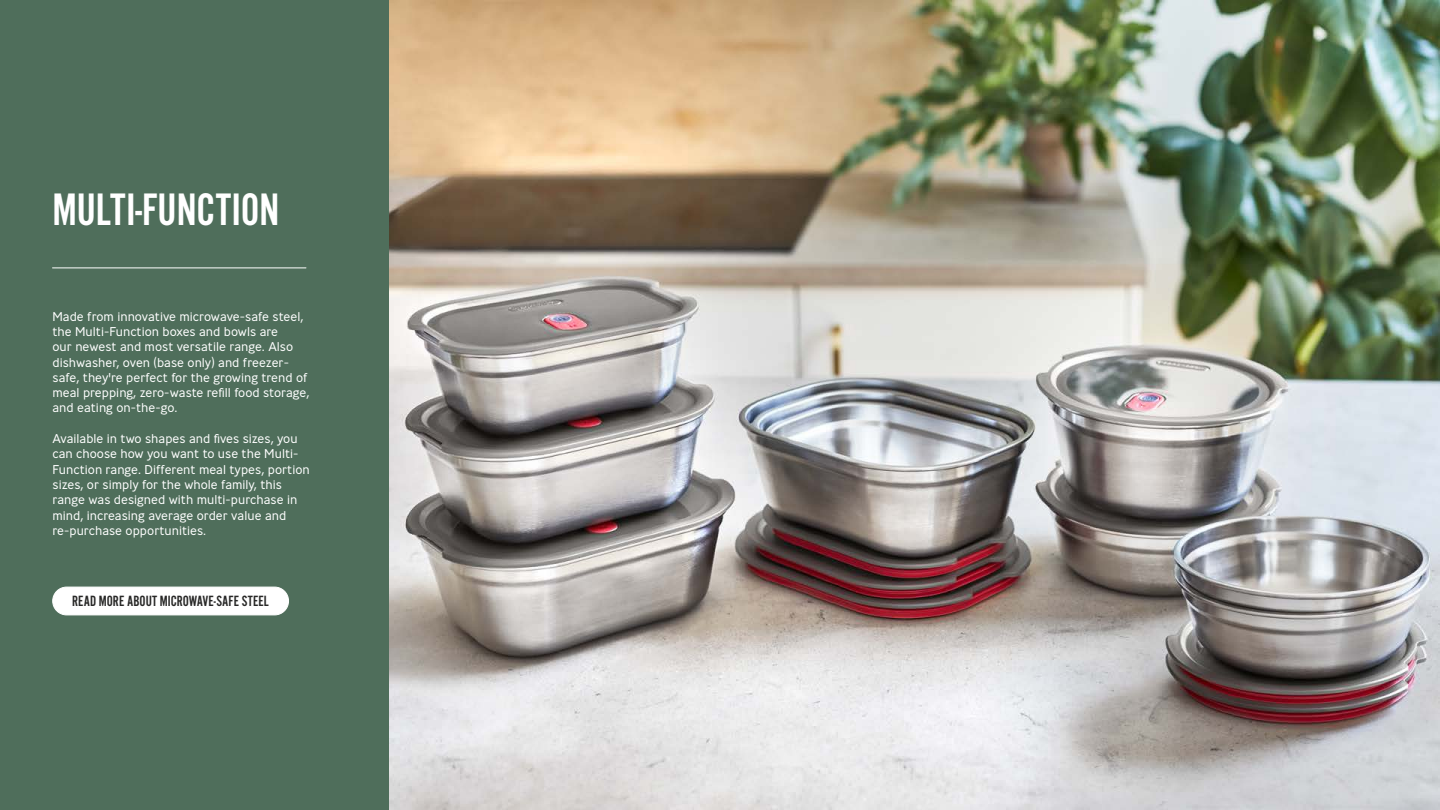
<style>
.page{position:relative;width:1440px;height:810px;background:#fff}
.page>*{position:absolute;margin:0;border:0;box-sizing:border-box;transform-origin:0 0}
.t1{font:47.25px "Alternate Got No 2 D";color:#fff}
.t2{font:15.45px "Alternate Got No 2 D";color:#282827}
.t3{font:300 12.75px/15.3px "Ministry";color:#fff}
</style>
<div class="page">
<div style="left:0;top:0;width:389px;height:810px;background:#4f6e5b"></div>
<img style="left:389px;top:0;width:1051px;height:810px">
<hr style="left:52px;top:268px;width:254px;height:1px;background:#fff">
<div style="left:53px;top:587px;width:236px;height:28px;background:#fff;border-radius:14px"></div>
<div style="left:52px;top:587px;width:237px;height:28px;border:1px solid #fff;border-radius:14px"></div>
<h1 class="t1" style="left:52px;top:184px;width:228px">MULTI-FUNCTION</h1>
<p class="t3" style="left:52px;top:308px;width:259px">Made from innovative microwave-safe steel, the Multi-Function boxes and bowls are<br>our newest and most versatile range. Also dishwasher, oven (base only) and freezer&shy;safe, they're perfect for the growing trend of meal prepping, zero-waste refill food storage, and eating on-the-go.</p>
<p class="t3" style="left:52px;top:431px;width:259px">Available in two shapes and fives sizes, you can choose how you want to use the Multi-Function range. Different meal types, portion sizes, or simply for the whole family, this range was designed with multi-purchase in mind, increasing average order value and re-purchase opportunities.</p>
<p class="t2" style="left:72px;top:593px;width:198px">READ MORE ABOUT MICROWAVE-SAFE STEEL</p>
</div>
